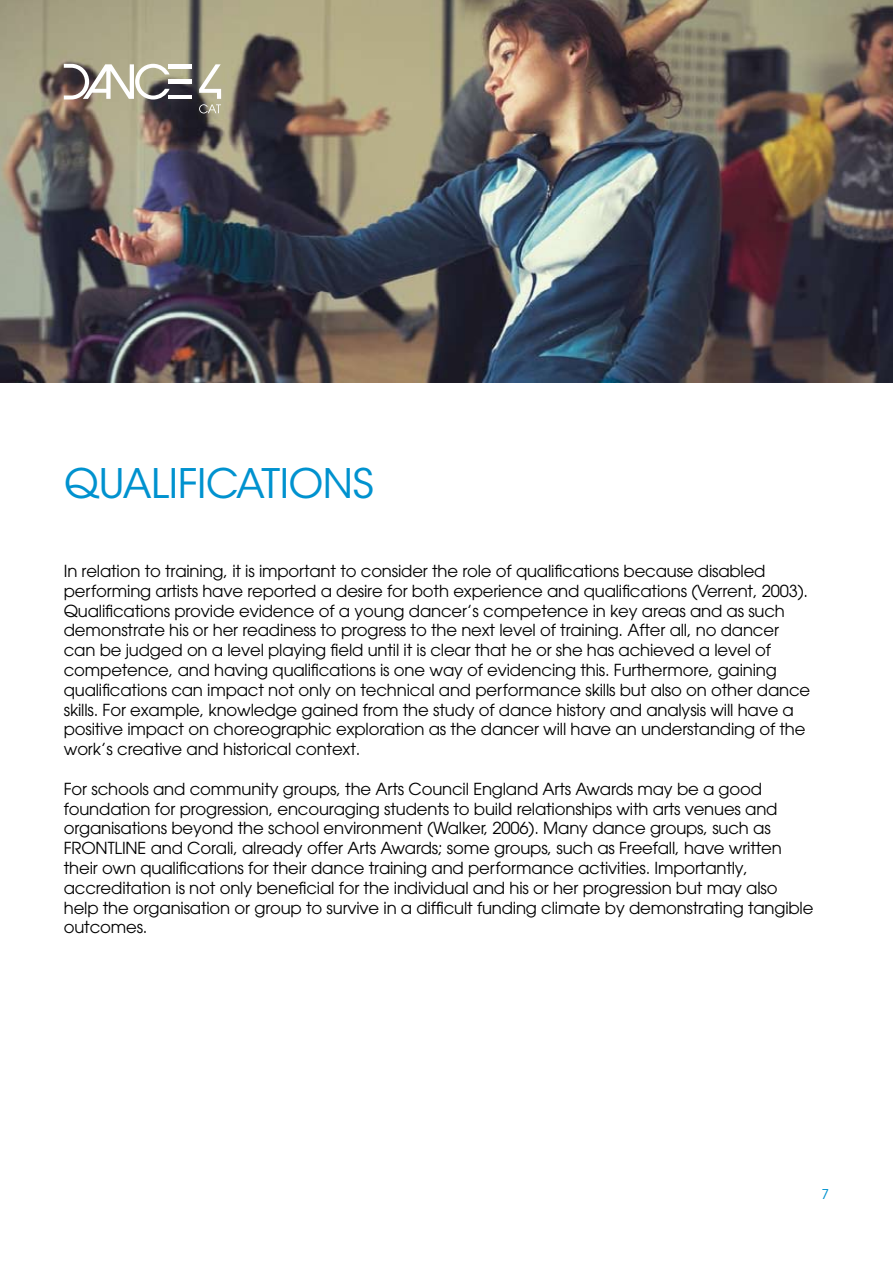
<style>
.page{position:relative;width:893px;height:1263px;background:#fff}
.page>*{position:absolute;margin:0;border:0;box-sizing:border-box;transform-origin:0 0}
.t1{font:40.5px "ITC Avant Garde Std";letter-spacing:-.045em;color:#0092cf}
.t2{font:16.5px/19.8px "Avant Garde LT";letter-spacing:-.01em;color:#000}
.t3{font:13.5px "ITC Avant Garde Std";color:#0092cf}
</style>
<div class="page">
<img style="left:0;top:0;width:893px;height:383px">
<hr style="left:169px;top:80px;width:23px;height:4px;background:#fff">
<hr style="left:169px;top:95px;width:23px;height:4px;background:#fff">
<hr style="left:169px;top:64px;width:23px;height:4px;background:#fff">
<svg style="left:64px;top:64px;width:106px;height:36px"></svg>
<svg style="left:199px;top:64px;width:22px;height:49px"></svg>
<h1 class="t1" style="left:64px;top:458px;width:221px">QUALIFI CATIONS</h1>
<p class="t2" style="left:64px;top:561px;width:748px">In relation to training, it is important to consider the role of qualifications because disabled performing artists have reported a desire for both experience and qualifications (Verrent, 2003).<br>Qualifications provide evidence of a young dancer’s competence in key areas and as such demonstrate his or her readiness to progress to the next level of training. After all, no dancer can be judged on a level playing field until it is clear that he or she has achieved a level of competence, and having qualifications is one way of evidencing this. Furthermore, gaining qualifications can impact not only on technical and performance skills but also on other dance skills. For example, knowledge gained from the study of dance history and analysis will have a positive impact on choreographic exploration as the dancer will have an understanding of the work’s creative and historical context.</p>
<p class="t2" style="left:64px;top:779px;width:751px">For schools and community groups, the Arts Council England Arts Awards may be a good foundation for progression, encouraging students to build relationships with arts venues and organisations beyond the school environment (Walker, 2006). Many dance groups, such as FRONTLINE and Corali, already offer Arts Awards; some groups, such as Freefall, have written their own qualifications for their dance training and performance activities. Importantly, accreditation is not only beneficial for the individual and his or her progression but may also help the organisation or group to survive in a difficult funding climate by demonstrating tangible outcomes.</p>
<p class="t3" style="left:821px;top:1186px;width:9px">7</p>
</div>
